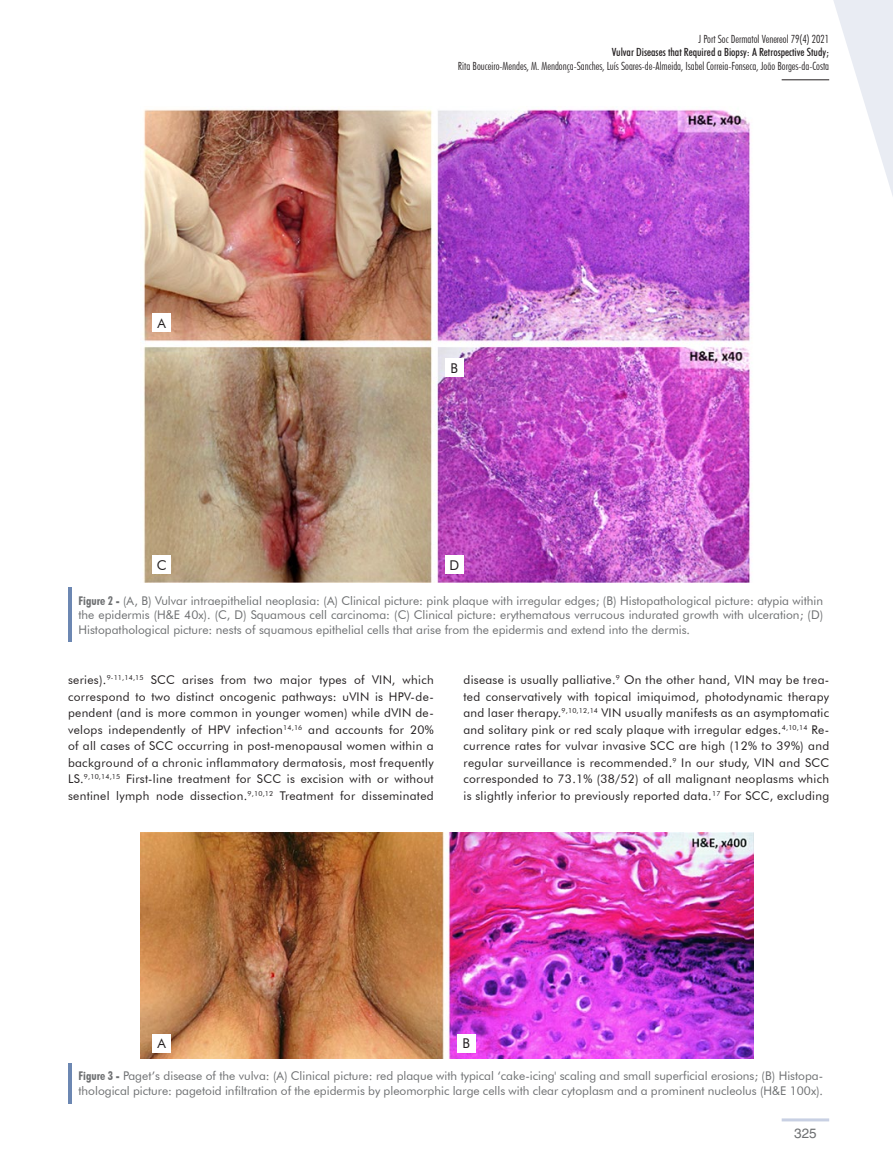
<style>
.page{position:relative;width:893px;height:1170px;background:#fff}
.page>*{position:absolute;margin:0;border:0;box-sizing:border-box;transform-origin:0 0}
.t1{font:13.5px "Futura BT";color:#231f20}
.t2{font:13.5px "Helvetica LT Std";color:#6d6f71}
.t3{font:12px/16.5px "Futura BT";letter-spacing:.025em;color:#231f20;text-align:justify}
.t4{font:12px/14.4px "Futura BT";color:#6d6f71;text-align:justify}
.t5{font:300 condensed 11.25px "Futura BT";color:#231f20}
.t6{font:500 condensed 11.25px "Futura BT";color:#231f20}
.s1{font-weight:700;font-stretch:condensed}
</style>
<div class="page">
<hr style="left:782px;top:1118px;width:47px;height:3px;background:#c8d0e3">
<svg style="left:825px;top:0;width:68px;height:196px"></svg>
<hr style="left:782px;top:79px;width:47px;height:1px;background:#231f20">
<div style="left:68px;top:587px;width:5px;height:55px;background:#6c87b2"></div>
<img style="left:143px;top:109px;width:608px;height:473px">
<div style="left:153px;top:313px;width:18px;height:19px;background:#fff"></div>
<div style="left:445px;top:358px;width:19px;height:19px;background:#fff"></div>
<div style="left:153px;top:555px;width:18px;height:19px;background:#fff"></div>
<div style="left:445px;top:555px;width:19px;height:19px;background:#fff"></div>
<div style="left:68px;top:1062px;width:5px;height:41px;background:#6c87b2"></div>
<img style="left:141px;top:832px;width:612px;height:226px">
<div style="left:153px;top:1033px;width:18px;height:19px;background:#fff"></div>
<div style="left:457px;top:1033px;width:19px;height:19px;background:#fff"></div>
<p class="t1" style="left:158px;top:314px;width:10px">A</p>
<p class="t5" style="left:698px;top:32px;width:132px">J Port Soc Dermatol Venereol 79(4) 2021</p>
<p class="t6" style="left:612px;top:46px;width:219px">Vulvar Diseases that Required a Biopsy: A Retrospective Study;</p>
<p class="t5" style="left:458px;top:59px;width:373px">Rita Bouceiro-Mendes, M. Mendonça-Sanches, Luís Soares-de-Almeida, Isabel Correia-Fonseca, João Borges-da-Costa</p>
<p class="t1" style="left:451px;top:359px;width:9px">B</p>
<p class="t1" style="left:157px;top:556px;width:11px">C</p>
<p class="t1" style="left:449px;top:556px;width:11px">D</p>
<p class="t4" style="left:79px;top:593px;width:746px"><span class="s1">Figure 2 -</span> (A, B) Vulvar intraepithelial neoplasia: (A) Clinical picture: pink plaque with irregular edges; (B) Histopathological picture: atypia within the epidermis (H&amp;E 40x). (C, D) Squamous cell carcinoma: (C) Clinical picture: erythematous verrucous indurated growth with ulceration; (D)<br>Histopathological picture: nests of squamous epithelial cells that arise from the epidermis and extend into the dermis.</p>
<p class="t3" style="left:68px;top:671px;width:367px">series).<sup>9-11,14,15</sup> SCC arises from two major types of VIN, which correspond to two distinct oncogenic pathways: uVIN is HPV-de&shy;pendent (and is more common in younger women) while dVIN de&shy;velops independently of HPV infection<sup>14,16</sup> and accounts for 20% of all cases of SCC occurring in post-menopausal women within a background of a chronic inflammatory dermatosis, most frequently LS.<sup>9,10,14,15</sup> First-line treatment for SCC is excision with or without sentinel lymph node dissection.<sup>9,10,12</sup> Treatment for disseminated</p>
<p class="t3" style="left:463px;top:671px;width:367px">disease is usually palliative.<sup>9</sup> On the other hand, VIN may be trea&shy;ted conservatively with topical imiquimod, photodynamic therapy and laser therapy.<sup>9,10,12,14</sup> VIN usually manifests as an asymptomatic and solitary pink or red scaly plaque with irregular edges.<sup>4,10,14</sup> Re&shy;currence rates for vulvar invasive SCC are high (12% to 39%) and regular surveillance is recommended.<sup>9</sup> In our study, VIN and SCC corresponded to 73.1% (38/52) of all malignant neoplasms which is slightly inferior to previously reported data.<sup>17</sup> For SCC, excluding</p>
<p class="t1" style="left:158px;top:1035px;width:10px">A</p>
<p class="t1" style="left:463px;top:1035px;width:9px">B</p>
<p class="t4" style="left:79px;top:1068px;width:746px"><span class="s1">Figure 3 -</span> Paget’s disease of the vulva: (A) Clinical picture: red plaque with typical ‘cake-icing' scaling and small superficial erosions; (B) Histopa&shy;thological picture: pagetoid infiltration of the epidermis by pleomorphic large cells with clear cytoplasm and a prominent nucleolus (H&amp;E 100x).</p>
<p class="t2" style="left:794px;top:1125px;width:24px">325</p>
</div>
